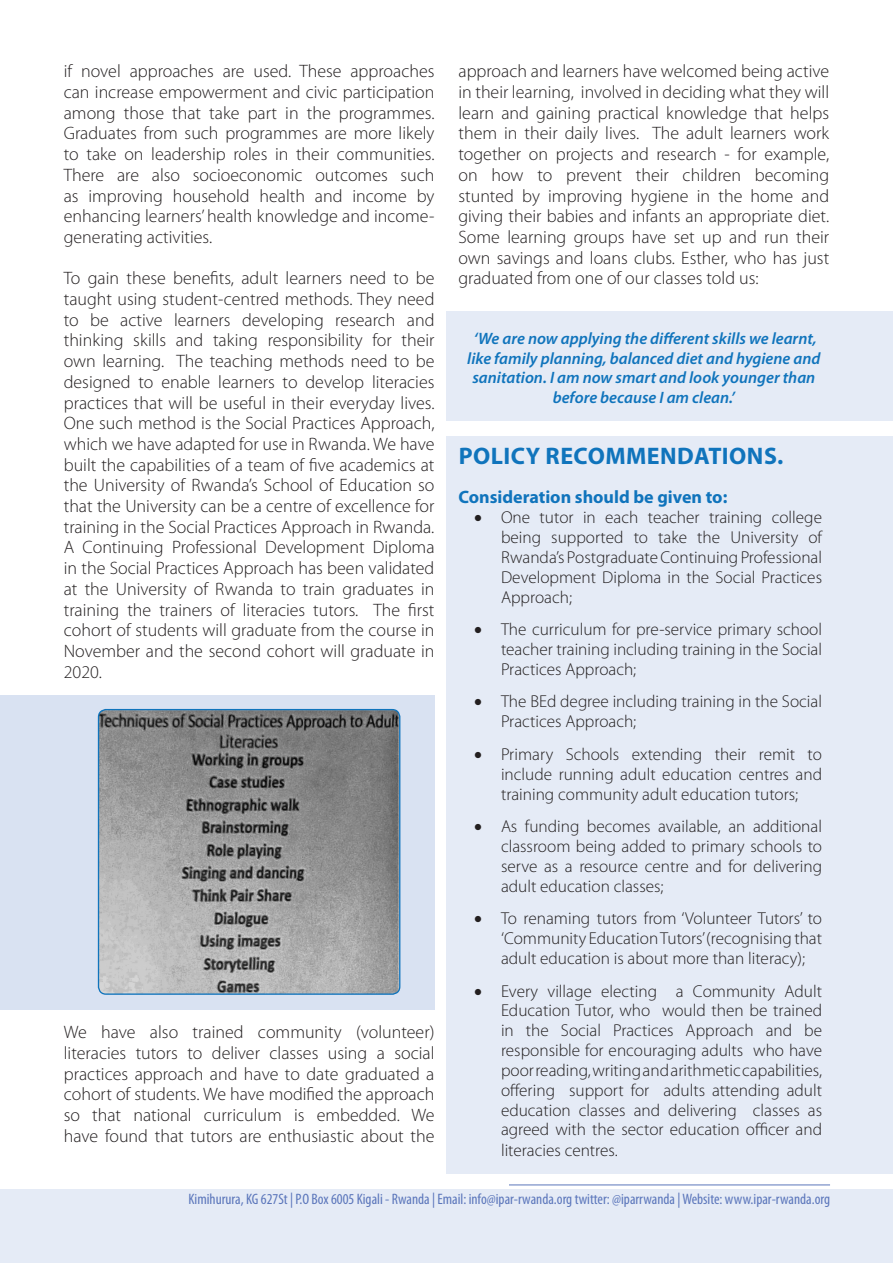
<style>
.page{position:relative;width:893px;height:1263px;background:#fff}
.page>*{position:absolute;margin:0;border:0;box-sizing:border-box;transform-origin:0 0}
.Heading_1{font:700 24px "Myriad Pro";letter-spacing:.02em;color:#1074bc}
.t1{font:300 18px/20.7px "Myriad Pro";color:#231f20;text-align:justify}
.t2{font:700 18px "Myriad Pro";color:#1074bc}
.t3{font:300 17.25px/19.8px "Myriad Pro";color:#231f20;text-align:justify}
.t4{font:italic 600 16.5px/19.8px "Myriad Pro";color:#1074bc;text-align:center}
.t5{font:condensed 15.15px "Myriad Pro";color:#5b76bb}
</style>
<div class="page">
<div style="left:0;top:1189px;width:893px;height:74px;background:#e5ebf6"></div>
<hr style="left:509px;top:1184px;width:321px;height:1px;background:#5b76bb">
<div style="left:446px;top:436px;width:447px;height:738px;background:#e5ebf6"></div>
<div style="left:446px;top:311px;width:447px;height:109px;background:#e5ebf6"></div>
<div style="left:0;top:695px;width:434px;height:314px;background:#d9e2f2"></div>
<img style="left:99px;top:710px;width:301px;height:284px">
<div style="left:98px;top:709px;width:302px;height:286px;border:1px solid #1074bc;border-radius:8px"></div>
<p class="t1" style="left:64px;top:61px;width:372px">if novel approaches are used. These approaches can increase empowerment and civic participation among those that take part in the programmes.<br>Graduates from such programmes are more likely to take on leadership roles in their communities.<br>There are also socioeconomic outcomes such as improving household health and income by enhancing learners’ health knowledge and income&shy;generating activities.</p>
<p class="t1" style="left:64px;top:268px;width:372px">To gain these benefits, adult learners need to be taught using student-centred methods. They need to be active learners developing research and thinking skills and taking responsibility for their own learning. The teaching methods need to be designed to enable learners to develop literacies practices that will be useful in their everyday lives.<br>One such method is the Social Practices Approach, which we have adapted for use in Rwanda. We have built the capabilities of a team of five academics at the University of Rwanda’s School of Education so that the University can be a centre of excellence for training in the Social Practices Approach in Rwanda.<br>A Continuing Professional Development Diploma in the Social Practices Approach has been validated at the University of Rwanda to train graduates in training the trainers of literacies tutors. The first cohort of students will graduate from the course in November and the second cohort will graduate in 2020.</p>
<p class="t1" style="left:64px;top:1022px;width:372px">We have also trained community (volunteer) literacies tutors to deliver classes using a social practices approach and have to date graduated a cohort of students. We have modified the approach so that national curriculum is embedded. We have found that tutors are enthusiastic about the</p>
<p class="t1" style="left:458px;top:61px;width:372px">approach and learners have welcomed being active in their learning, involved in deciding what they will learn and gaining practical knowledge that helps them in their daily lives. The adult learners work together on projects and research - for example, on how to prevent their children becoming stunted by improving hygiene in the home and giving their babies and infants an appropriate diet.<br>Some learning groups have set up and run their own savings and loans clubs. Esther, who has just graduated from one of our classes told us:</p>
<p class="t4" style="left:467px;top:329px;width:355px">‘We are now applying the different skills we learnt, like family planning, balanced diet and hygiene and sanitation. I am now smart and look younger than before because I am clean.’</p>
<p class="Heading_1" style="left:459px;top:442px;width:326px">POLICY RECOMMENDATIONS.</p>
<p class="t2" style="left:458px;top:487px;width:270px">Consideration should be given to:</p>
<p class="t3" style="left:501px;top:508px;width:323px;text-indent:-27px">• One tutor in each teacher training college being supported to take the University of Rwanda’s Postgraduate Continuing Professional Development Diploma in the Social Practices Approach;</p>
<p class="t3" style="left:501px;top:620px;width:323px;text-indent:-27px">• The curriculum for pre-service primary school teacher training including training in the Social Practices Approach;</p>
<p class="t3" style="left:501px;top:692px;width:322px;text-indent:-27px">• The BEd degree including training in the Social<br>Practices Approach;</p>
<p class="t3" style="left:501px;top:744px;width:323px;text-indent:-27px">• Primary Schools extending their remit to include running adult education centres and training community adult education tutors;</p>
<p class="t3" style="left:501px;top:817px;width:323px;text-indent:-27px">• As funding becomes available, an additional classroom being added to primary schools to serve as a resource centre and for delivering adult education classes;</p>
<p class="t3" style="left:501px;top:909px;width:323px;text-indent:-27px">• To renaming tutors from ‘Volunteer Tutors’ to ‘Community Education Tutors’(recognising that adult education is about more than literacy);</p>
<p class="t3" style="left:501px;top:981px;width:323px;text-indent:-27px">• Every village electing a Community Adult Education Tutor, who would then be trained in the Social Practices Approach and be responsible for encouraging adults who have poor reading, writing and arithmetic capabilities, offering support for adults attending adult education classes and delivering classes as agreed with the sector education officer and literacies centres.</p>
<p class="t5" style="left:189px;top:1191px;width:643px">Kimihurura, KG 627St | P.O Box 6005 Kigali - Rwanda | Email: info@ipar-rwanda.org twitter: @iparrwanda | Website: www.ipar-rwanda.org</p>
</div>
